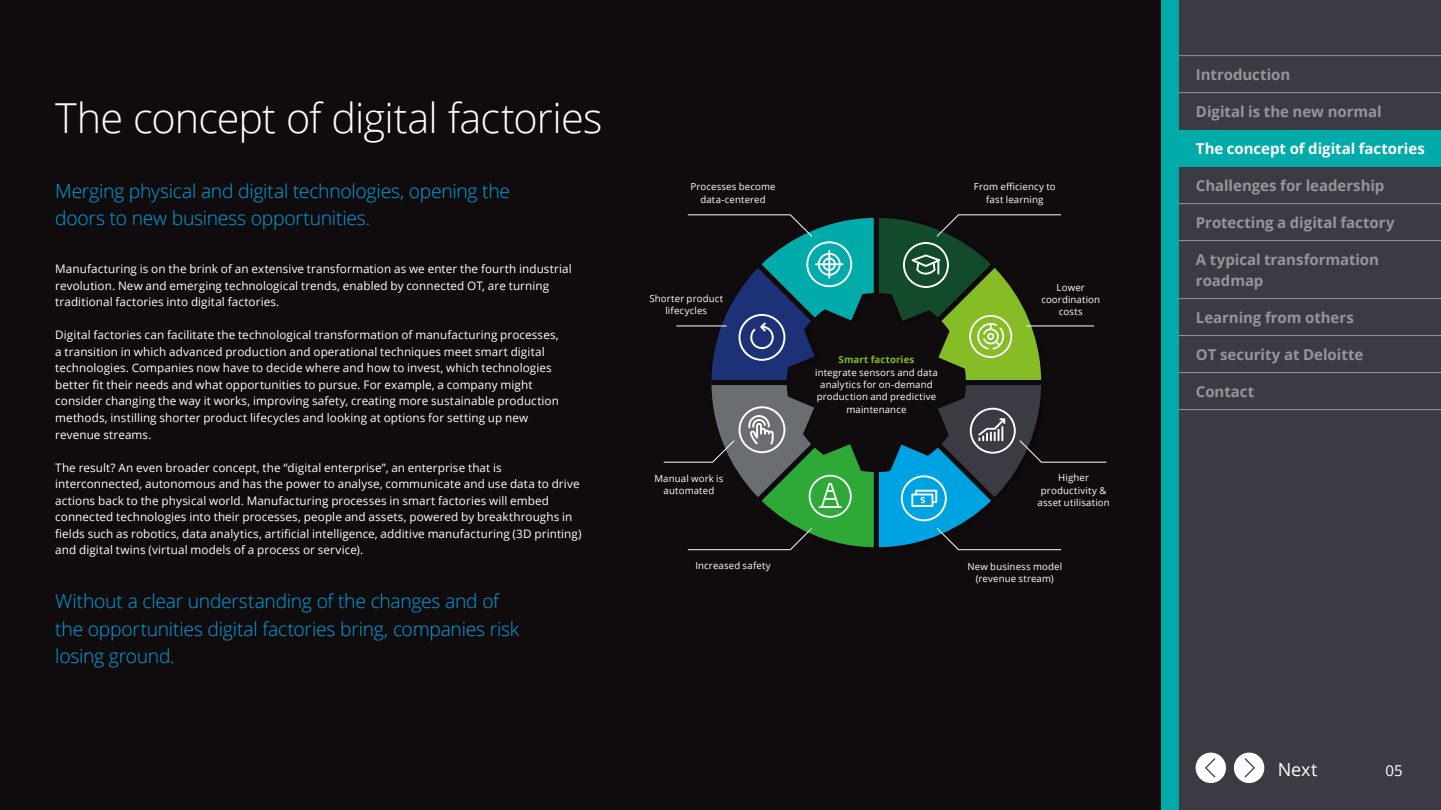
<style>
.page{position:relative;width:1441px;height:810px;background:#fff}
.page>*{position:absolute;margin:0;border:0;box-sizing:border-box;transform-origin:0 0}
.t1{font:300 41.4px "Open Sans";letter-spacing:-.02em;color:#fff}
.t2{font:300 19.35px/27.6px "Open Sans";letter-spacing:-.015em;color:#00a3e2}
.t3{font:18px "Open Sans";color:#fff}
.t4{font:700 15px/21px "Open Sans";letter-spacing:-.005em;color:#94969a}
.t5{font:700 15px "Open Sans";letter-spacing:-.005em;color:#fff}
.t6{font:15px "Open Sans";color:#fff}
.t7{font:11.7px/16.5px "Open Sans";letter-spacing:.005em;color:#fff}
.t8{font:9.6px/12.5px "Open Sans";letter-spacing:.015em;color:#fff;text-align:center}
.t9{font:700 9.6px "Open Sans";letter-spacing:.01em;color:#86bc25}
</style>
<div class="page">
<div style="left:1178px;top:0;width:262px;height:810px;background:#3b3c43"></div>
<div style="left:1160px;top:0;width:18px;height:810px;background:#00abaa"></div>
<div style="left:0;top:0;width:1160px;height:810px;background:#100b0c"></div>
<svg style="left:1233px;top:753px;width:30px;height:30px"></svg>
<svg style="left:1195px;top:753px;width:30px;height:30px"></svg>
<div style="left:1178px;top:130px;width:262px;height:37px;background:#00abaa"></div>
<hr style="left:1178px;top:203px;width:262px;height:1px;background:#94969a">
<hr style="left:1178px;top:240px;width:262px;height:1px;background:#94969a">
<hr style="left:1178px;top:298px;width:262px;height:1px;background:#94969a">
<hr style="left:1178px;top:335px;width:262px;height:1px;background:#94969a">
<hr style="left:1178px;top:372px;width:262px;height:1px;background:#94969a">
<hr style="left:1178px;top:409px;width:262px;height:1px;background:#94969a">
<hr style="left:1178px;top:55px;width:262px;height:1px;background:#94969a">
<hr style="left:1178px;top:92px;width:262px;height:1px;background:#94969a">
<svg style="left:663px;top:214px;width:443px;height:336px"></svg>
<h1 class="t1" style="left:55px;top:90px;width:548px">The concept of digital factories</h1>
<h2 class="t2" style="left:55px;top:176px;width:456px">Merging physical and digital technologies, opening the doors to new business opportunities.</h2>
<p class="t8" style="left:690px;top:180px;width:87px">Processes become data-centered</p>
<p class="t8" style="left:973px;top:180px;width:83px">From efficiency to fast learning</p>
<p class="t7" style="left:55px;top:260px;width:517px">Manufacturing is on the brink of an extensive transformation as we enter the fourth industrial revolution. New and emerging technological trends, enabled by connected OT, are turning traditional factories into digital factories.</p>
<p class="t7" style="left:55px;top:327px;width:505px">Digital factories can facilitate the technological transformation of manufacturing processes, a transition in which advanced production and operational techniques meet smart digital technologies. Companies now have to decide where and how to invest, which technologies better fit their needs and what opportunities to pursue. For example, a company might consider changing the way it works, improving safety, creating more sustainable production methods, instilling shorter product lifecycles and looking at options for setting up new revenue streams.</p>
<p class="t7" style="left:55px;top:459px;width:528px">The result? An even broader concept, the “digital enterprise”, an enterprise that is interconnected, autonomous and has the power to analyse, communicate and use data to drive actions back to the physical world. Manufacturing processes in smart factories will embed connected technologies into their processes, people and assets, powered by breakthroughs in fields such as robotics, data analytics, artificial intelligence, additive manufacturing (3D printing) and digital twins (virtual models of a process or service).</p>
<h2 class="t2" style="left:55px;top:587px;width:465px">Without a clear understanding of the changes and of the opportunities digital factories bring, companies risk losing ground.</h2>
<p class="t8" style="left:649px;top:292px;width:75px">Shorter product lifecycles</p>
<p class="t8" style="left:654px;top:472px;width:70px">Manual work is automated</p>
<p class="t8" style="left:695px;top:560px;width:77px">Increased safety</p>
<p class="t9" style="left:838px;top:353px;width:77px">Smart factories</p>
<p class="t8" style="left:815px;top:366px;width:124px">integrate sensors and data analytics for on-demand production and predictive maintenance</p>
<p class="t8" style="left:1041px;top:281px;width:60px">Lower coordination costs</p>
<p class="t8" style="left:1037px;top:472px;width:74px">Higher productivity &amp; asset utilisation</p>
<p class="t8" style="left:967px;top:560px;width:96px">New business model (revenue stream)</p>
<p class="t4" style="left:1195px;top:64px;width:96px">Introduction</p>
<p class="t4" style="left:1195px;top:101px;width:187px">Digital is the new normal</p>
<p class="t5" style="left:1195px;top:138px;width:230px">The concept of digital factories</p>
<p class="t4" style="left:1195px;top:175px;width:190px">Challenges for leadership</p>
<p class="t4" style="left:1195px;top:212px;width:200px">Protecting a digital factory</p>
<p class="t4" style="left:1195px;top:249px;width:184px">A typical transformation roadmap</p>
<p class="t4" style="left:1195px;top:307px;width:159px">Learning from others</p>
<p class="t4" style="left:1195px;top:343px;width:169px">OT security at Deloitte</p>
<p class="t4" style="left:1195px;top:380px;width:60px">Contact</p>
<h3 class="t3" style="left:1277px;top:757px;width:41px">Next</h3>
<p class="t6" style="left:1385px;top:760px;width:19px">05</p>
</div>
